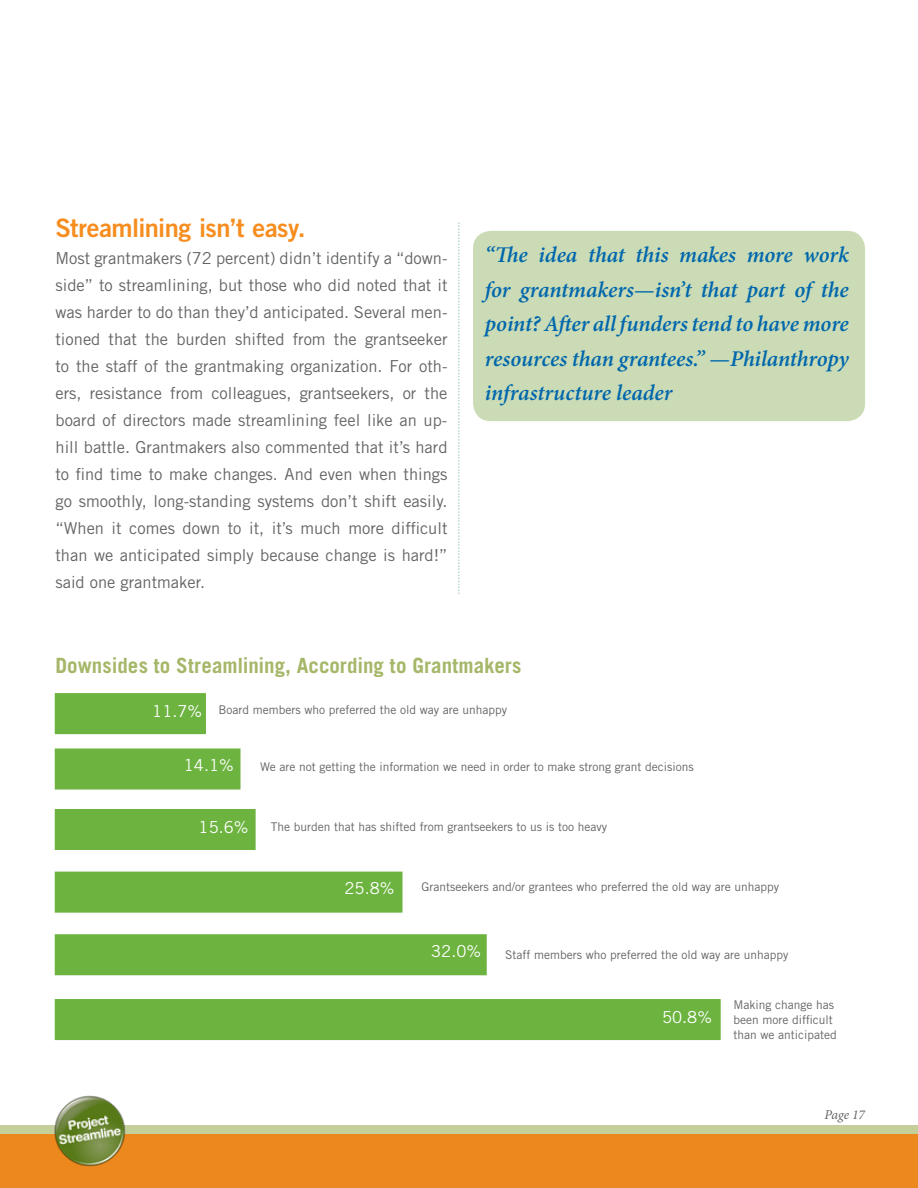
<style>
.page{position:relative;width:918px;height:1188px;background:#fff}
.page>*{position:absolute;margin:0;border:0;box-sizing:border-box;transform-origin:0 0}
.t1{font:25.5px "Trade Gothic Bold Two";letter-spacing:-.02em;color:#f78d1e}
.t2{font:italic 600 22.5px/34.5px "Minion Pro";letter-spacing:-.005em;color:#0067ac;text-align:justify}
.t3{font:700 21px "Trade Gothic";color:#a5b768}
.t4{font:16.5px/27px "Trade Gothic";color:#636466;text-align:justify}
.t5{font:16.5px "Trade Gothic";color:#fff}
.t6{font:italic 13.5px "Minion Pro";letter-spacing:-.01em;color:#636466}
.t7{font:12px/15px "Trade Gothic";color:#636466}
</style>
<div class="page">
<div style="left:0;top:1134px;width:918px;height:54px;background:#ec881d"></div>
<div style="left:0;top:1125px;width:918px;height:9px;background:#c4cf9b"></div>
<img style="left:54px;top:1095px;width:71px;height:72px">
<div style="left:55px;top:999px;width:666px;height:41px;background:#6cb33f"></div>
<div style="left:55px;top:934px;width:432px;height:41px;background:#6cb33f;border:2px solid #6cb33f"></div>
<div style="left:55px;top:872px;width:348px;height:41px;background:#6cb33f;border:2px solid #6cb33f"></div>
<div style="left:55px;top:809px;width:201px;height:41px;background:#6cb33f"></div>
<div style="left:55px;top:748px;width:186px;height:42px;background:#6cb33f;border:2px solid #6cb33f"></div>
<div style="left:55px;top:693px;width:151px;height:41px;background:#6cb33f;border:2px solid #6cb33f"></div>
<div style="left:473px;top:231px;width:392px;height:190px;background:#cadbb5;border-radius:18px"></div>
<svg style="left:459px;top:222px;width:1px;height:372px"></svg>
<h1 class="t1" style="left:56px;top:212px;width:252px">Streamlining isn’t easy.</h1>
<p class="t4" style="left:56px;top:244px;width:394px">Most grantmakers (72 percent) didn’t identify a “down&shy;side” to streamlining, but those who did noted that it was harder to do than they’d anticipated. Several men&shy;tioned that the burden shifted from the grantseeker to the staff of the grantmaking organization. For oth&shy;ers, resistance from colleagues, grantseekers, or the board of directors made streamlining feel like an up&shy;hill battle. Grantmakers also commented that it’s hard to find time to make changes. And even when things go smoothly, long-standing systems don’t shift easily. “When it comes down to it, it’s much more difficult than we anticipated simply because change is hard!” said one grantmaker.</p>
<h2 class="t2" style="left:485px;top:238px;width:366px">“The idea that this makes more work for grantmakers—isn’t that part of the point? After all funders tend to have more resources than grantees.” —Philanthropy infrastructure leader</h2>
<p class="t3" style="left:56px;top:652px;width:468px">Downsides to Streamlining, According to Grantmakers</p>
<p class="t5" style="left:152px;top:702px;width:51px">11.7%</p>
<p class="t7" style="left:219px;top:702px;width:290px">Board members who preferred the old way are unhappy</p>
<p class="t5" style="left:184px;top:756px;width:51px">14.1%</p>
<p class="t7" style="left:260px;top:759px;width:435px">We are not getting the information we need in order to make strong grant decisions</p>
<p class="t5" style="left:199px;top:817px;width:51px">15.6%</p>
<p class="t7" style="left:271px;top:819px;width:338px">The burden that has shifted from grantseekers to us is too heavy</p>
<p class="t5" style="left:345px;top:879px;width:51px">25.8%</p>
<p class="t7" style="left:422px;top:879px;width:359px">Grantseekers and/or grantees who preferred the old way are unhappy</p>
<p class="t5" style="left:431px;top:941px;width:51px">32.0%</p>
<p class="t7" style="left:505px;top:947px;width:285px">Staff members who preferred the old way are unhappy</p>
<p class="t5" style="left:662px;top:1008px;width:51px">50.8%</p>
<p class="t7" style="left:734px;top:997px;width:105px">Making change has been more difficult than we anticipated</p>
<p class="t6" style="left:824px;top:1105px;width:42px">Page 17</p>
</div>
